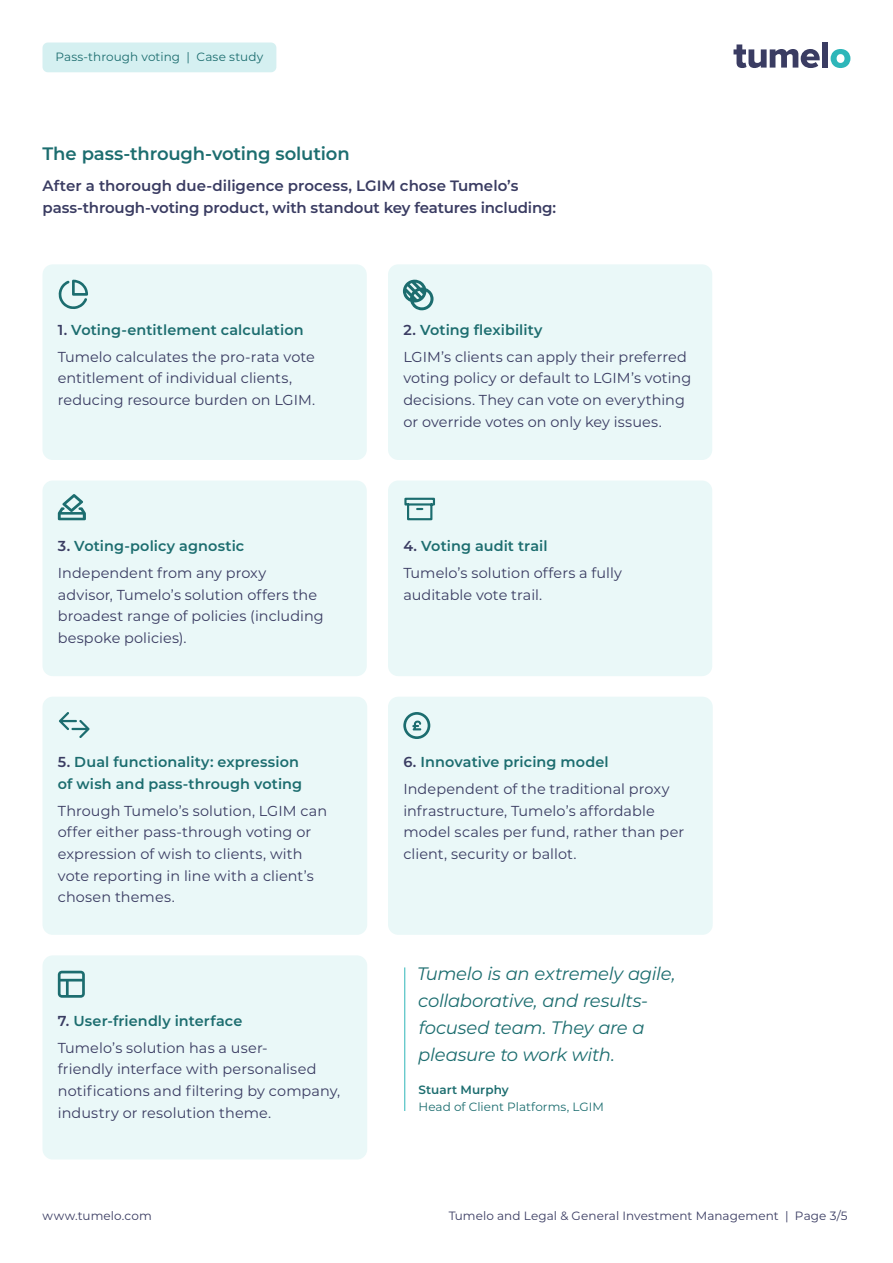
<style>
.page{position:relative;width:893px;height:1263px;background:#fff}
.page>*{position:absolute;margin:0;border:0;box-sizing:border-box;transform-origin:0 0}
.t1{font:italic 18px/27px "Montserrat";letter-spacing:-.015em;color:#1c6d6f}
.t2{font:600 18px "Montserrat";letter-spacing:-.01em;color:#1c6d6f}
.t3{font:600 15px/22.5px "Montserrat";letter-spacing:-.005em;color:#3a3c62}
.t4{font:14.4px/21.6px "Montserrat";letter-spacing:.005em;color:#3a3c62}
.t5{font:600 14.4px/21.6px "Montserrat";letter-spacing:.01em;color:#1c6d6f}
.t6{font:12px "Montserrat";letter-spacing:.01em;color:#3a3c62}
.t7{font:12px "Montserrat";letter-spacing:.005em;color:#1c6d6f}
.t8{font:600 12px "Montserrat";letter-spacing:.005em;color:#1c6d6f}
.s1{font-weight:600}
.s2{font-weight:600;color:#1c6d6f}
.s3{color:#3a3c62}
</style>
<div class="page">
<svg style="left:733px;top:44px;width:87px;height:24px"></svg>
<div style="left:822px;top:43px;width:6px;height:25px;background:#3a3c62"></div>
<svg style="left:831px;top:49px;width:19px;height:19px"></svg>
<div style="left:43px;top:43px;width:233px;height:29px;background:#d5f0f1;border-radius:5px"></div>
<div style="left:43px;top:264px;width:324px;height:196px;background:#eaf8f8;border-radius:10px"></div>
<div style="left:43px;top:480px;width:324px;height:196px;background:#eaf8f8;border-radius:10px"></div>
<div style="left:43px;top:697px;width:324px;height:238px;background:#eaf8f8;border-radius:10px"></div>
<div style="left:43px;top:955px;width:324px;height:204px;background:#eaf8f8;border-radius:10px"></div>
<div style="left:388px;top:697px;width:325px;height:238px;background:#eaf8f8;border-radius:10px"></div>
<div style="left:388px;top:480px;width:324px;height:196px;background:#eaf8f8;border-radius:10px"></div>
<div style="left:388px;top:264px;width:324px;height:196px;background:#eaf8f8;border-radius:10px"></div>
<svg style="left:58px;top:280px;width:30px;height:29px"></svg>
<svg style="left:403px;top:280px;width:31px;height:30px"></svg>
<svg style="left:58px;top:494px;width:28px;height:26px"></svg>
<svg style="left:404px;top:497px;width:31px;height:24px"></svg>
<svg style="left:59px;top:712px;width:31px;height:26px"></svg>
<svg style="left:403px;top:712px;width:27px;height:27px"></svg>
<svg style="left:58px;top:971px;width:27px;height:27px"></svg>
<hr style="left:404px;top:967px;width:1px;height:144px;background:#2eb6b9">
<p class="t7" style="left:55px;top:49px;width:209px">Pass-through voting | Case study</p>
<p class="t2" style="left:43px;top:141px;width:309px">The pass-through-voting solution</p>
<p class="t3" style="left:43px;top:174px;width:515px">After a thorough due-diligence process, LGIM chose Tumelo’s pass-through-voting product, with standout key features including:</p>
<p class="t4" style="left:58px;top:316px;width:258px;line-height:26.7px"><span class="s1">1.</span> <span class="s2">Voting-entitlement calculation<br></span>Tumelo calculates the pro-rata vote</p>
<p class="t4" style="left:58px;top:367px;width:259px">entitlement of individual clients, reducing resource burden on LGIM.</p>
<p class="t4" style="left:58px;top:532px;width:210px;line-height:26.7px"><span class="s1">3.</span> <span class="s2">Voting-policy agnostic<br></span>Independent from any proxy</p>
<p class="t4" style="left:58px;top:583px;width:267px">advisor, Tumelo’s solution offers the broadest range of policies (including bespoke policies).</p>
<p class="t5" style="left:58px;top:751px;width:246px"><span class="s3">5.</span> Dual functionality: expression of wish and pass-through voting</p>
<p class="t4" style="left:58px;top:799px;width:271px">Through Tumelo’s solution, LGIM can offer either pass-through voting or expression of wish to clients, with vote reporting in line with a client’s chosen themes.</p>
<p class="t4" style="left:58px;top:1007px;width:211px;line-height:26.7px"><span class="s1">7.</span> <span class="s2">User-friendly interface<br></span>Tumelo’s solution has a user-</p>
<p class="t4" style="left:58px;top:1058px;width:284px">friendly interface with personalised notifications and filtering by company, industry or resolution theme.</p>
<p class="t6" style="left:43px;top:1208px;width:111px">www.tumelo.com</p>
<p class="t4" style="left:403px;top:316px;width:285px;line-height:26.7px"><span class="s1">2.</span> <span class="s2">Voting flexibility<br></span>LGIM’s clients can apply their preferred</p>
<p class="t4" style="left:403px;top:367px;width:289px">voting policy or default to LGIM’s voting decisions. They can vote on everything or override votes on only key issues.</p>
<p class="t4" style="left:403px;top:532px;width:220px;line-height:26.7px"><span class="s1">4.</span> <span class="s2">Voting audit trail<br></span>Tumelo’s solution offers a fully</p>
<p class="t4" style="left:403px;top:583px;width:140px">auditable vote trail.</p>
<p class="t4" style="left:403px;top:748px;width:268px;line-height:26.7px"><span class="s1">6.</span> <span class="s2">Innovative pricing model<br></span>Independent of the traditional proxy</p>
<p class="t4" style="left:403px;top:799px;width:282px">infrastructure, Tumelo’s affordable model scales per fund, rather than per client, security or ballot.</p>
<p class="t1" style="left:417px;top:960px;width:260px">Tumelo is an extremely agile, collaborative, and results&shy;focused team. They are a pleasure to work with.</p>
<p class="t8" style="left:418px;top:1082px;width:92px">Stuart Murphy</p>
<p class="t7" style="left:418px;top:1098px;width:187px">Head of Client Platforms, LGIM</p>
<p class="t6" style="left:449px;top:1208px;width:400px">Tumelo and Legal &amp; General Investment Management | Page 3/5</p>
</div>
